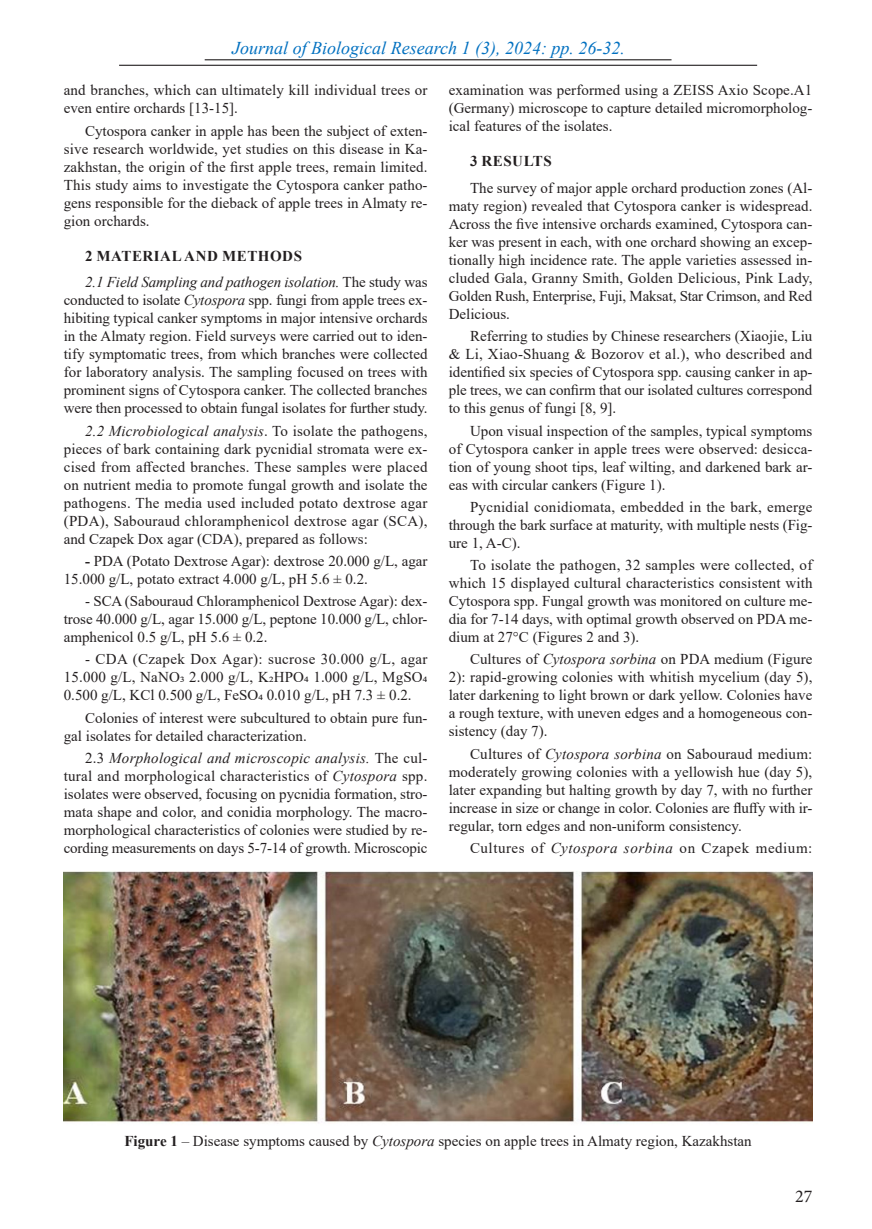
<style>
.page{position:relative;width:872px;height:1229px;background:#fff}
.page>*{position:absolute;margin:0;border:0;box-sizing:border-box;transform-origin:0 0}
.t1{font:italic 18px "Times New Roman";color:#0070c0}
.t2{font:18px "Minion Pro";color:#231f20}
.Английский_Общий{font:15px/18px "Times New Roman";color:#231f20;text-align:justify}
.Подпись_рисунков{font:15px "Times New Roman";color:#231f20}
.Английский_Общий-2{font:15px "Times New Roman";letter-spacing:.035em;color:#231f20}
.Заголовки{font:700 15px "Times New Roman";letter-spacing:.035em;color:#231f20}
.s1{font-style:italic}
.s2{font-weight:700}
</style>
<div class="page">
<hr style="left:205px;top:59px;width:466px;height:1px;background:#231f20">
<hr style="left:119px;top:65px;width:638px;height:1px;background:#231f20">
<img style="left:64px;top:871px;width:748px;height:252px">
<p class="t1" style="left:232px;top:35px;width:394px">Journal of Biological Research 1 (3), 2024: pp. 26-32.</p>
<p class="Английский_Общий" style="left:64px;top:81px;width:365px">and branches, which can ultimately kill individual trees or even entire orchards [13-15].</p>
<p class="Английский_Общий" style="left:64px;top:121px;width:365px;text-indent:21px">Cytospora canker in apple has been the subject of exten&shy;sive research worldwide, yet studies on this disease in Ka&shy;zakhstan, the origin of the first apple trees, remain limited.<br>This study aims to investigate the Cytospora canker patho&shy;gens responsible for the dieback of apple trees in Almaty re&shy;gion orchards.</p>
<p class="Заголовки" style="left:85px;top:245px;width:218px">2 MATERIAL AND METHODS</p>
<p class="Английский_Общий" style="left:64px;top:273px;width:365px;text-indent:21px"><span class="s1">2.1 Field Sampling and pathogen isolation.</span> The study was conducted to isolate <span class="s1">Cytospora</span> spp. fungi from apple trees ex&shy;hibiting typical canker symptoms in major intensive orchards in the Almaty region. Field surveys were carried out to iden&shy;tify symptomatic trees, from which branches were collected for laboratory analysis. The sampling focused on trees with prominent signs of Cytospora canker. The collected branches were then processed to obtain fungal isolates for further study.</p>
<p class="Английский_Общий" style="left:64px;top:421px;width:365px;text-indent:21px"><span class="s1">2.2 Microbiological analysis</span>. To isolate the pathogens, pieces of bark containing dark pycnidial stromata were ex&shy;cised from affected branches. These samples were placed on nutrient media to promote fungal growth and isolate the pathogens. The media used included potato dextrose agar (PDA), Sabouraud chloramphenicol dextrose agar (SCA), and Czapek Dox agar (CDA), prepared as follows:</p>
<p class="Английский_Общий" style="left:64px;top:551px;width:365px;text-indent:21px"><span class="s2">-</span> PDA (Potato Dextrose Agar): dextrose 20.000 g/L, agar<br>15.000 g/L, potato extract 4.000 g/L, pH 5.6 ± 0.2.</p>
<p class="Английский_Общий" style="left:64px;top:591px;width:365px;text-indent:21px">- SCA (Sabouraud Chloramphenicol Dextrose Agar): dex&shy;trose 40.000 g/L, agar 15.000 g/L, peptone 10.000 g/L, chlor&shy;amphenicol 0.5 g/L, pH 5.6 ± 0.2.</p>
<p class="Английский_Общий" style="left:64px;top:650px;width:365px;text-indent:21px">- CDA (Czapek Dox Agar): sucrose 30.000 g/L, agar 15.000 g/L, NaNO₃ 2.000 g/L, K₂HPO₄ 1.000 g/L, MgSO₄<br>0.500 g/L, KCl 0.500 g/L, FeSO₄ 0.010 g/L, pH 7.3 ± 0.2.</p>
<p class="Английский_Общий" style="left:64px;top:708px;width:365px;text-indent:21px">Colonies of interest were subcultured to obtain pure fun&shy;gal isolates for detailed characterization.</p>
<p class="Английский_Общий" style="left:64px;top:748px;width:365px;text-indent:21px">2.3 <span class="s1">Morphological and microscopic analysis.</span> The cul&shy;tural and morphological characteristics of <span class="s1">Cytospora</span> spp. isolates were observed, focusing on pycnidia formation, stro&shy;mata shape and color, and conidia morphology. The macro&shy;morphological characteristics of colonies were studied by re&shy;cording measurements on days 5-7-14 of growth. Microscopic</p>
<p class="Английский_Общий" style="left:449px;top:81px;width:365px">examination was performed using a ZEISS Axio Scope.A1 (Germany) microscope to capture detailed micromorpholog&shy;ical features of the isolates.</p>
<p class="Заголовки" style="left:470px;top:151px;width:83px">3 RESULTS</p>
<p class="Английский_Общий" style="left:449px;top:178px;width:365px;text-indent:21px">The survey of major apple orchard production zones (Al&shy;maty region) revealed that Cytospora canker is widespread.<br>Across the five intensive orchards examined, Cytospora can&shy;ker was present in each, with one orchard showing an excep&shy;tionally high incidence rate. The apple varieties assessed in&shy;cluded Gala, Granny Smith, Golden Delicious, Pink Lady, Golden Rush, Enterprise, Fuji, Maksat, Star Crimson, and Red Delicious.</p>
<p class="Английский_Общий" style="left:449px;top:327px;width:365px;text-indent:21px">Referring to studies by Chinese researchers (Xiaojie, Liu &amp; Li, Xiao-Shuang &amp; Bozorov et al.), who described and identified six species of Cytospora spp. causing canker in ap&shy;ple trees, we can confirm that our isolated cultures correspond to this genus of fungi [8, 9].</p>
<p class="Английский_Общий" style="left:449px;top:421px;width:365px;text-indent:21px">Upon visual inspection of the samples, typical symptoms of Cytospora canker in apple trees were observed: desicca&shy;tion of young shoot tips, leaf wilting, and darkened bark ar&shy;eas with circular cankers (Figure 1).</p>
<p class="Английский_Общий" style="left:449px;top:497px;width:365px;text-indent:21px">Pycnidial conidiomata, embedded in the bark, emerge through the bark surface at maturity, with multiple nests (Fig&shy;ure 1, A-C).</p>
<p class="Английский_Общий" style="left:449px;top:555px;width:365px;text-indent:21px">To isolate the pathogen, 32 samples were collected, of which 15 displayed cultural characteristics consistent with Cytospora spp. Fungal growth was monitored on culture me&shy;dia for 7-14 days, with optimal growth observed on PDA me&shy;dium at 27°C (Figures 2 and 3).</p>
<p class="Английский_Общий" style="left:449px;top:650px;width:365px;text-indent:21px">Cultures of <span class="s1">Cytospora sorbina</span> on PDA medium (Figure 2): rapid-growing colonies with whitish mycelium (day 5), later darkening to light brown or dark yellow. Colonies have a rough texture, with uneven edges and a homogeneous con&shy;sistency (day 7).</p>
<p class="Английский_Общий" style="left:449px;top:744px;width:365px;text-indent:21px">Cultures of <span class="s1">Cytospora sorbina</span> on Sabouraud medium: moderately growing colonies with a yellowish hue (day 5), later expanding but halting growth by day 7, with no further increase in size or change in color. Colonies are fluffy with ir&shy;regular, torn edges and non-uniform consistency.</p>
<p class="Английский_Общий-2" style="left:470px;top:837px;width:344px">Cultures of <span class="s1">Cytospora sorbina</span> on Czapek medium:</p>
<p class="Подпись_рисунков" style="left:124px;top:1130px;width:629px"><span class="s2">Figure 1</span> – Disease symptoms caused by <span class="s1">Cytospora</span> species on apple trees in Almaty region, Kazakhstan</p>
<p class="t2" style="left:795px;top:1184px;width:19px">27</p>
</div>
